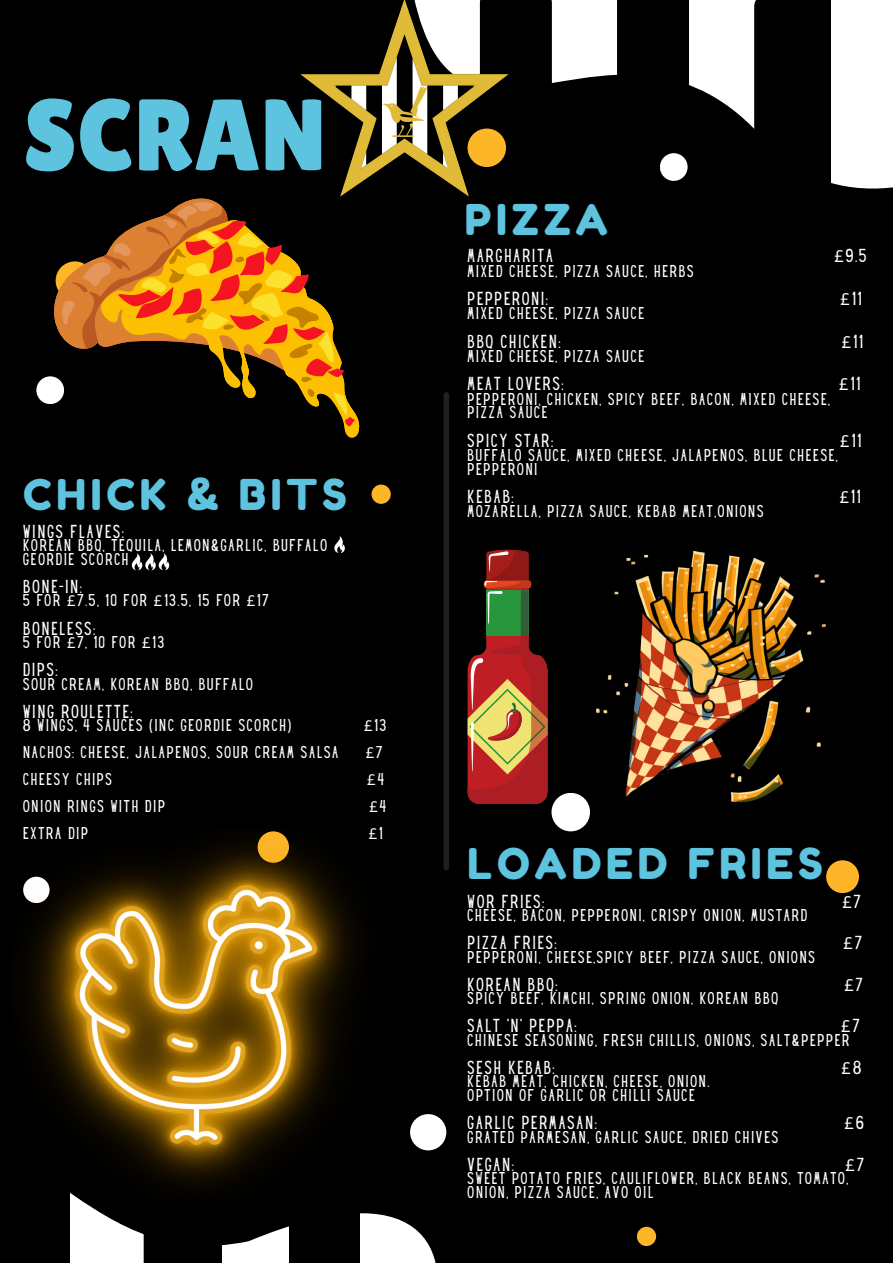
<style>
.page{position:relative;width:893px;height:1264px;background:#fff}
.page>*{position:absolute;margin:0;border:0;box-sizing:border-box;transform-origin:0 0}
.t1{font:101.55px "Lilita One";color:#5dc3df}
.t2{font:42.3px "Fredoka One";letter-spacing:.11em;color:#5dc3df}
.t3{font:16.5px "Hey Gotcha";letter-spacing:.125em;color:#fff}
.t4{font:16.5px "Noto Sans";color:#fff}
.t5{font:15px/13.5px "Hey Gotcha";letter-spacing:.125em;color:#fff}
.t6{font:15px "Noto Sans";color:#fff}
.s1{font-family:"Noto Sans"}
.s2{font-family:"Hey Gotcha"}
</style>
<div class="page">
<div style="left:0;top:0;width:892px;height:1262px;background:#000"></div>
<svg style="left:375px;top:0;width:517px;height:503px"></svg>
<svg style="left:70px;top:1114px;width:377px;height:148px"></svg>
<div style="left:371px;top:484px;width:20px;height:20px;background:#feb629;border-radius:50%"></div>
<div style="left:826px;top:860px;width:32px;height:33px;background:#feb629;border-radius:50%"></div>
<div style="left:636px;top:1226px;width:20px;height:19px;background:#feb629;border-radius:50%"></div>
<div style="left:659px;top:153px;width:28px;height:28px;background:#fff;border-radius:50%"></div>
<div style="left:551px;top:792px;width:39px;height:39px;background:#fff;border-radius:50%"></div>
<div style="left:410px;top:1114px;width:36px;height:36px;background:#fff;border-radius:50%"></div>
<img style="left:596px;top:550px;width:229px;height:252px">
<svg style="left:467px;top:549px;width:80px;height:254px"></svg>
<svg style="left:470px;top:722px;width:4px;height:49px"></svg>
<img style="left:23px;top:831px;width:358px;height:369px">
<svg style="left:36px;top:277px;width:20px;height:127px"></svg>
<svg style="left:56px;top:198px;width:300px;height:229px"></svg>
<div style="left:808px;top:0;width:23px;height:197px;background:#000"></div>
<div style="left:443px;top:392px;width:6px;height:478px;background:#231f20;border-radius:3px"></div>
<svg style="left:754px;top:0;width:54px;height:185px"></svg>
<svg style="left:617px;top:0;width:72px;height:89px"></svg>
<svg style="left:516px;top:0;width:36px;height:104px"></svg>
<svg style="left:23px;top:1138px;width:47px;height:62px"></svg>
<svg style="left:144px;top:1215px;width:77px;height:47px"></svg>
<svg style="left:289px;top:1201px;width:71px;height:61px"></svg>
<svg style="left:334px;top:536px;width:11px;height:17px"></svg>
<svg style="left:131px;top:553px;width:39px;height:17px"></svg>
<img style="left:293px;top:0;width:223px;height:205px">
<p class="t1" style="left:23px;top:77px;width:304px">SCRAN</p>
<p class="t2" style="left:23px;top:469px;width:325px">CHICK &amp; BITS</p>
<p class="t3" style="left:23px;top:524px;width:102px">WINGS FLAVES:</p>
<p class="t5" style="left:23px;top:540px;width:305px">KOREAN BBQ, TEQUILA, LEMON&amp;GARLIC, BUFFALO<br>GEORDIE SCORCH</p>
<p class="t3" style="left:23px;top:579px;width:60px">BONE-IN:</p>
<p class="t5" style="left:23px;top:595px;width:247px">5 FOR <span class="s1">£</span>7.5, 10 FOR <span class="s1">£</span>13.5, 15 FOR <span class="s1">£</span>17</p>
<p class="t3" style="left:23px;top:621px;width:73px">BONELESS:</p>
<p class="t5" style="left:23px;top:636px;width:142px">5 FOR <span class="s1">£</span>7, 10 FOR <span class="s1">£</span>13</p>
<p class="t3" style="left:23px;top:663px;width:36px">DIPS:</p>
<p class="t5" style="left:23px;top:678px;width:231px">SOUR CREAM, KOREAN BBQ, BUFFALO</p>
<p class="t3" style="left:23px;top:704px;width:111px">WING ROULETTE:</p>
<p class="t5" style="left:23px;top:720px;width:269px">8 WINGS, 4 SAUCES (INC GEORDIE SCORCH)</p>
<p class="t5" style="left:364px;top:720px;width:23px"><span class="s1">£</span>13</p>
<p class="t5" style="left:23px;top:747px;width:317px">NACHOS: CHEESE, JALAPENOS, SOUR CREAM SALSA</p>
<p class="t6" style="left:365px;top:742px;width:18px">£<span class="s2">7</span></p>
<p class="t5" style="left:23px;top:774px;width:90px">CHEESY CHIPS</p>
<p class="t6" style="left:367px;top:769px;width:18px">£<span class="s2">4</span></p>
<p class="t5" style="left:23px;top:801px;width:143px">ONION RINGS WITH DIP</p>
<p class="t6" style="left:369px;top:796px;width:18px">£<span class="s2">4</span></p>
<p class="t5" style="left:23px;top:828px;width:66px">EXTRA DIP</p>
<p class="t6" style="left:368px;top:823px;width:15px">£<span class="s2">1</span></p>
<p class="t2" style="left:464px;top:194px;width:145px">PIZZA</p>
<p class="t3" style="left:467px;top:249px;width:87px">MARGHARITA</p>
<p class="t3" style="left:834px;top:249px;width:34px"><span class="s1">£</span>9.5</p>
<p class="t5" style="left:467px;top:265px;width:227px">MIXED CHEESE, PIZZA SAUCE, HERBS</p>
<p class="t3" style="left:467px;top:292px;width:82px">PEPPERONI:</p>
<p class="t3" style="left:840px;top:292px;width:22px"><span class="s1">£</span>11</p>
<p class="t5" style="left:467px;top:308px;width:178px">MIXED CHEESE, PIZZA SAUCE</p>
<p class="t3" style="left:467px;top:334px;width:94px">BBQ CHICKEN:</p>
<p class="t3" style="left:841px;top:334px;width:22px"><span class="s1">£</span>11</p>
<p class="t5" style="left:467px;top:351px;width:178px">MIXED CHEESE, PIZZA SAUCE</p>
<p class="t3" style="left:467px;top:377px;width:97px">MEAT LOVERS:</p>
<p class="t3" style="left:839px;top:377px;width:22px"><span class="s1">£</span>11</p>
<p class="t5" style="left:467px;top:393px;width:363px">PEPPERONI, CHICKEN, SPICY BEEF, BACON, MIXED CHEESE,<br>PIZZA SAUCE</p>
<p class="t3" style="left:467px;top:433px;width:87px">SPICY STAR:</p>
<p class="t3" style="left:840px;top:433px;width:22px"><span class="s1">£</span>11</p>
<p class="t5" style="left:467px;top:450px;width:371px">BUFFALO SAUCE, MIXED CHEESE, JALAPENOS, BLUE CHEESE,<br>PEPPERONI</p>
<p class="t3" style="left:467px;top:489px;width:47px">KEBAB:</p>
<p class="t3" style="left:839px;top:489px;width:22px"><span class="s1">£</span>11</p>
<p class="t5" style="left:467px;top:506px;width:297px">MOZARELLA, PIZZA SAUCE, KEBAB MEAT,ONIONS</p>
<p class="t2" style="left:467px;top:837px;width:357px">LOADED FRIES</p>
<p class="t3" style="left:467px;top:894px;width:78px">WOR FRIES:</p>
<p class="t4" style="left:842px;top:889px;width:20px">£<span class="s2">7</span></p>
<p class="t5" style="left:467px;top:909px;width:341px">CHEESE, BACON, PEPPERONI, CRISPY ONION, MUSTARD</p>
<p class="t3" style="left:467px;top:935px;width:90px">PIZZA FRIES:</p>
<p class="t4" style="left:843px;top:931px;width:20px">£<span class="s2">7</span></p>
<p class="t5" style="left:467px;top:951px;width:349px">PEPPERONI, CHEESE,SPICY BEEF, PIZZA SAUCE, ONIONS</p>
<p class="t3" style="left:467px;top:977px;width:91px">KOREAN BBQ:</p>
<p class="t4" style="left:844px;top:973px;width:20px">£<span class="s2">7</span></p>
<p class="t5" style="left:467px;top:993px;width:312px">SPICY BEEF, KIMCHI, SPRING ONION, KOREAN BBQ</p>
<p class="t3" style="left:467px;top:1019px;width:110px">SALT ‘N’ PEPPA:</p>
<p class="t4" style="left:841px;top:1014px;width:20px">£<span class="s2">7</span></p>
<p class="t5" style="left:467px;top:1034px;width:382px">CHINESE SEASONING, FRESH CHILLIS, ONIONS, SALT&amp;PEPPER</p>
<p class="t3" style="left:467px;top:1060px;width:88px">SESH KEBAB:</p>
<p class="t4" style="left:841px;top:1056px;width:21px">£<span class="s2">8</span></p>
<p class="t5" style="left:467px;top:1076px;width:243px">KEBAB MEAT, CHICKEN, CHEESE, ONION.</p>
<p class="t5" style="left:467px;top:1089px;width:228px">OPTION OF GARLIC OR CHILLI SAUCE</p>
<p class="t3" style="left:467px;top:1115px;width:130px">GARLIC PERMASAN:</p>
<p class="t4" style="left:844px;top:1111px;width:21px">£<span class="s2">6</span></p>
<p class="t5" style="left:467px;top:1131px;width:311px">GRATED PARMESAN, GARLIC SAUCE, DRIED CHIVES</p>
<p class="t3" style="left:467px;top:1157px;width:48px">VEGAN:</p>
<p class="t4" style="left:845px;top:1152px;width:20px">£<span class="s2">7</span></p>
<p class="t5" style="left:467px;top:1172px;width:382px">SWEET POTATO FRIES, CAULIFLOWER, BLACK BEANS, TOMATO,<br>ONION, PIZZA SAUCE, AVO OIL</p>
</div>
